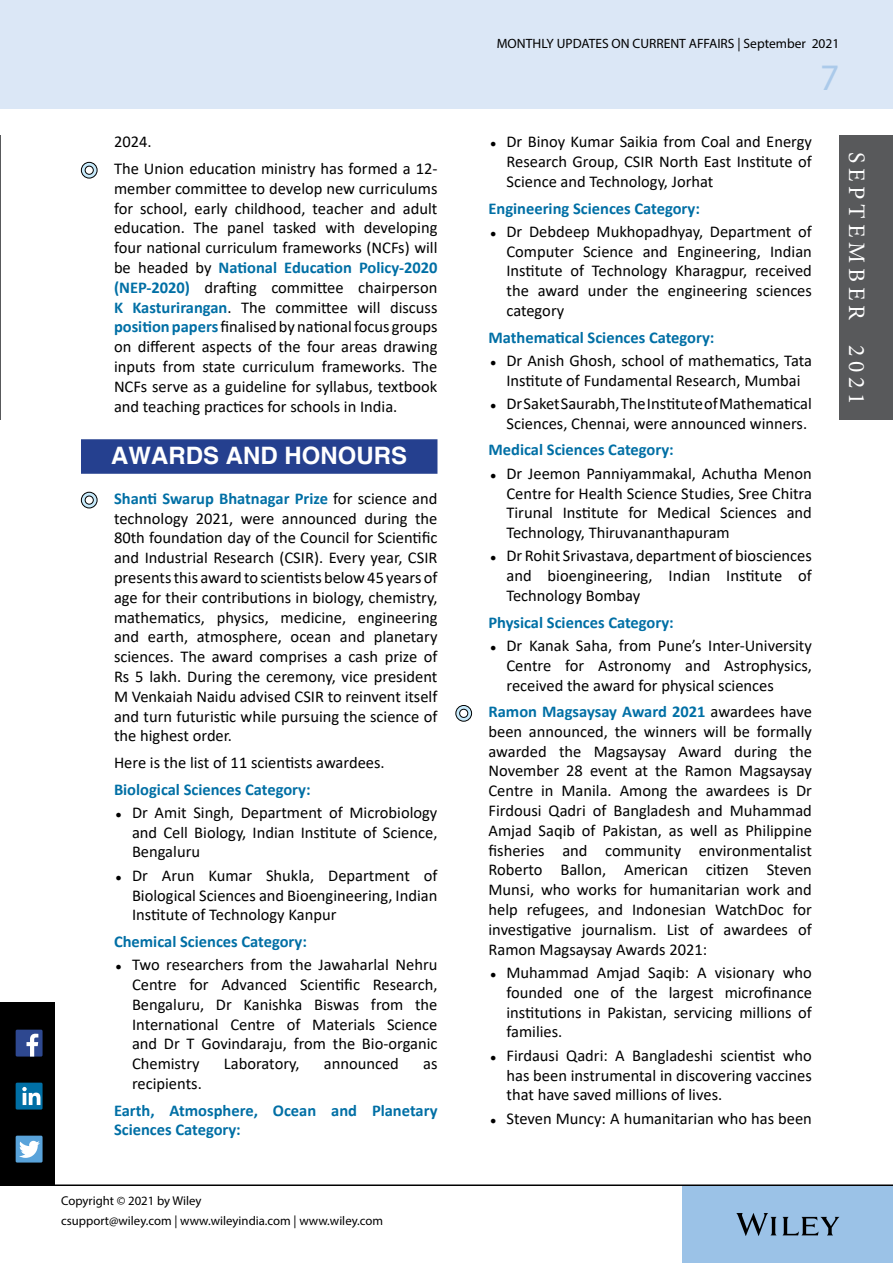
<style>
.page{position:relative;width:893px;height:1263px;background:#fff}
.page>*{position:absolute;margin:0;border:0;box-sizing:border-box;transform-origin:0 0}
.t1{font:37.5px "Myriad Pro";color:#abcaea}
.t2{font:700 24px "Helvetica";color:#fff}
.t3{font:23.55px "Minion Pro";letter-spacing:.21em;color:#fff}
.t4{font:16.5px/19.8px "Calibri";color:#000;text-align:justify}
.t5{font:700 16.5px/19.8px "Calibri";color:#006fa5}
.t6{font:13.5px "Myriad Pro";color:#000}
.t7{font:12.75px "Myriad Pro";color:#000}
.s1{font-weight:700;color:#006fa5}
.s2{font-size:10.5px}
</style>
<div class="page">
<div style="left:683px;top:1186px;width:210px;height:77px;background:#9bc2e7"></div>
<div style="left:1px;top:0;width:892px;height:108px;background:#dbe7f6"></div>
<svg style="left:736px;top:1213px;width:103px;height:23px"></svg>
<hr style="left:0;top:1184px;width:893px;height:2px;background:#000">
<hr style="left:0;top:135px;width:1px;height:285px;background:#58595b">
<div style="left:839px;top:135px;width:54px;height:285px;background:#58595b"></div>
<div style="left:0;top:1002px;width:54px;height:182px;background:#000"></div>
<div style="left:16px;top:1136px;width:27px;height:26px;background:#59a3da"></div>
<svg style="left:19px;top:1141px;width:21px;height:17px"></svg>
<div style="left:16px;top:1030px;width:27px;height:26px;background:#2e4890"></div>
<svg style="left:27px;top:1034px;width:11px;height:22px"></svg>
<div style="left:16px;top:1083px;width:27px;height:26px;background:#006fa5"></div>
<svg style="left:22px;top:1087px;width:18px;height:18px"></svg>
<div style="left:81px;top:439px;width:356px;height:35px;background:#25408f"></div>
<svg style="left:81px;top:162px;width:16px;height:16px"></svg>
<div style="left:81px;top:162px;width:16px;height:16px;border:1px solid #000;border-radius:50%"></div>
<div style="left:85px;top:166px;width:8px;height:8px;background:#fff;border-radius:50%"></div>
<div style="left:85px;top:166px;width:9px;height:9px;border:1px solid #000;border-radius:50%"></div>
<svg style="left:81px;top:492px;width:16px;height:16px"></svg>
<div style="left:81px;top:492px;width:16px;height:16px;border:1px solid #000;border-radius:50%"></div>
<div style="left:85px;top:496px;width:8px;height:8px;background:#fff;border-radius:50%"></div>
<div style="left:85px;top:496px;width:9px;height:9px;border:1px solid #000;border-radius:50%"></div>
<svg style="left:456px;top:705px;width:16px;height:16px"></svg>
<div style="left:455px;top:705px;width:17px;height:16px;border:1px solid #000;border-radius:50%"></div>
<div style="left:460px;top:709px;width:8px;height:8px;background:#fff;border-radius:50%"></div>
<div style="left:459px;top:709px;width:9px;height:9px;border:1px solid #000;border-radius:50%"></div>
<p class="t4" style="left:114px;top:128px;width:325px;line-height:26.5px">2024.<br>The Union education ministry has formed a 12-</p>
<p class="t4" style="left:114px;top:178px;width:325px">member committee to develop new curriculums for school, early childhood, teacher and adult education. The panel tasked with developing four national curriculum frameworks (NCFs) will be headed by <span class="s1">National Education Policy-2020 (NEP-2020)</span> drafting committee chairperson <span class="s1">K Kasturirangan</span>. The committee will discuss <span class="s1">position papers</span> finalised by national focus groups on different aspects of the four areas drawing inputs from state curriculum frameworks. The NCFs serve as a guideline for syllabus, textbook and teaching practices for schools in India.</p>
<h2 class="t2" style="left:111px;top:441px;width:297px">AWARDS AND HONOURS</h2>
<p class="t4" style="left:114px;top:488px;width:325px"><span class="s1">Shanti Swarup Bhatnagar Prize</span> for science and technology 2021, were announced during the 80th foundation day of the Council for Scientific and Industrial Research (CSIR). Every year, CSIR presents this award to scientists below 45 years of age for their contributions in biology, chemistry, mathematics, physics, medicine, engineering and earth, atmosphere, ocean and planetary sciences. The award comprises a cash prize of Rs 5 lakh. During the ceremony, vice president M Venkaiah Naidu advised CSIR to reinvent itself and turn futuristic while pursuing the science of the highest order.</p>
<p class="t4" style="left:114px;top:752px;width:272px">Here is the list of 11 scientists awardees.</p>
<p class="t5" style="left:114px;top:779px;width:198px">Biological Sciences Category:</p>
<p class="t4" style="left:132px;top:802px;width:307px;text-indent:-16px"><span class="s2">●</span> Dr Amit Singh, Department of Microbiology and Cell Biology, Indian Institute of Science, Bengaluru</p>
<p class="t4" style="left:132px;top:865px;width:307px;text-indent:-16px"><span class="s2">●</span> Dr Arun Kumar Shukla, Department of Biological Sciences and Bioengineering, Indian Institute of Technology Kanpur</p>
<p class="t5" style="left:114px;top:931px;width:194px">Chemical Sciences Category:</p>
<p class="t4" style="left:132px;top:954px;width:307px;text-indent:-16px"><span class="s2">●</span> Two researchers from the Jawaharlal Nehru Centre for Advanced Scientific Research, Bengaluru, Dr Kanishka Biswas from the International Centre of Materials Science and Dr T Govindaraju, from the Bio-organic Chemistry</p>
<p class="t4" style="left:224px;top:1053px;width:77px">Laboratory,</p>
<p class="t4" style="left:324px;top:1053px;width:77px">announced</p>
<p class="t4" style="left:423px;top:1053px;width:16px">as</p>
<p class="t4" style="left:132px;top:1073px;width:71px">recipients.</p>
<p class="t5" style="left:114px;top:1100px;width:325px">Earth, Atmosphere, Ocean and Planetary<br>Sciences Category:</p>
<p class="t7" style="left:61px;top:1193px;width:142px">Copyright © 2021 by Wiley</p>
<p class="t7" style="left:61px;top:1212px;width:323px">csupport@wiley.com | www.wileyindia.com | www.wiley.com</p>
<p class="t6" style="left:497px;top:35px;width:344px">MONTHLY UPDATES ON CURRENT AFFAIRS | September 2021</p>
<h1 class="t1" style="left:820px;top:54px;width:21px">7</h1>
<p class="t4" style="left:506px;top:132px;width:307px;text-indent:-16px"><span class="s2">●</span> Dr Binoy Kumar Saikia from Coal and Energy Research Group, CSIR North East Institute of Science and Technology, Jorhat</p>
<p class="t5" style="left:488px;top:198px;width:213px">Engineering Sciences Category:</p>
<p class="t4" style="left:506px;top:221px;width:307px;text-indent:-16px"><span class="s2">●</span> Dr Debdeep Mukhopadhyay, Department of Computer Science and Engineering, Indian Institute of Technology Kharagpur, received the award under the engineering sciences category</p>
<p class="t5" style="left:488px;top:327px;width:227px">Mathematical Sciences Category:</p>
<p class="t4" style="left:490px;top:350px;width:323px;text-align:center"><span class="s2">●</span> Dr Anish Ghosh, school of mathematics, Tata<br>Institute of Fundamental Research, Mumbai</p>
<p class="t4" style="left:490px;top:393px;width:323px;text-align:right"><span class="s2">●</span> Dr Saket Saurabh, The Institute of Mathematical<br>Sciences, Chennai, were announced winners.</p>
<p class="t5" style="left:488px;top:440px;width:187px">Medical Sciences Category:</p>
<p class="t4" style="left:506px;top:463px;width:307px;text-indent:-16px"><span class="s2">●</span> Dr Jeemon Panniyammakal, Achutha Menon Centre for Health Science Studies, Sree Chitra Tirunal Institute for Medical Sciences and Technology, Thiruvananthapuram</p>
<p class="t4" style="left:506px;top:546px;width:307px;text-indent:-16px"><span class="s2">●</span> Dr Rohit Srivastava, department of biosciences and bioengineering, Indian Institute of Technology Bombay</p>
<p class="t5" style="left:488px;top:612px;width:187px">Physical Sciences Category:</p>
<p class="t4" style="left:506px;top:635px;width:307px;text-indent:-16px"><span class="s2">●</span> Dr Kanak Saha, from Pune’s Inter-University Centre for Astronomy and Astrophysics, received the award for physical sciences</p>
<p class="t4" style="left:488px;top:701px;width:325px"><span class="s1">Ramon Magsaysay Award 2021</span> awardees have been announced, the winners will be formally awarded the Magsaysay Award during the November 28 event at the Ramon Magsaysay Centre in Manila. Among the awardees is Dr Firdousi Qadri of Bangladesh and Muhammad Amjad Saqib of Pakistan, as well as Philippine fisheries and community environmentalist Roberto Ballon, American citizen Steven Munsi, who works for humanitarian work and help refugees, and Indonesian WatchDoc for investigative journalism. List of awardees of Ramon Magsaysay Awards 2021:</p>
<p class="t4" style="left:506px;top:962px;width:307px;text-indent:-16px"><span class="s2">●</span> Muhammad Amjad Saqib: A visionary who founded one of the largest microfinance institutions in Pakistan, servicing millions of families.</p>
<p class="t4" style="left:506px;top:1045px;width:307px;text-indent:-16px"><span class="s2">●</span> Firdausi Qadri: A Bangladeshi scientist who has been instrumental in discovering vaccines that have saved millions of lives.</p>
<p class="t4" style="left:490px;top:1108px;width:323px"><span class="s2">●</span> Steven Muncy: A humanitarian who has been</p>
<h3 class="t3" style="left:872px;top:152px;width:254px;rotate:90deg">SEPTEMBER 2021</h3>
</div>
